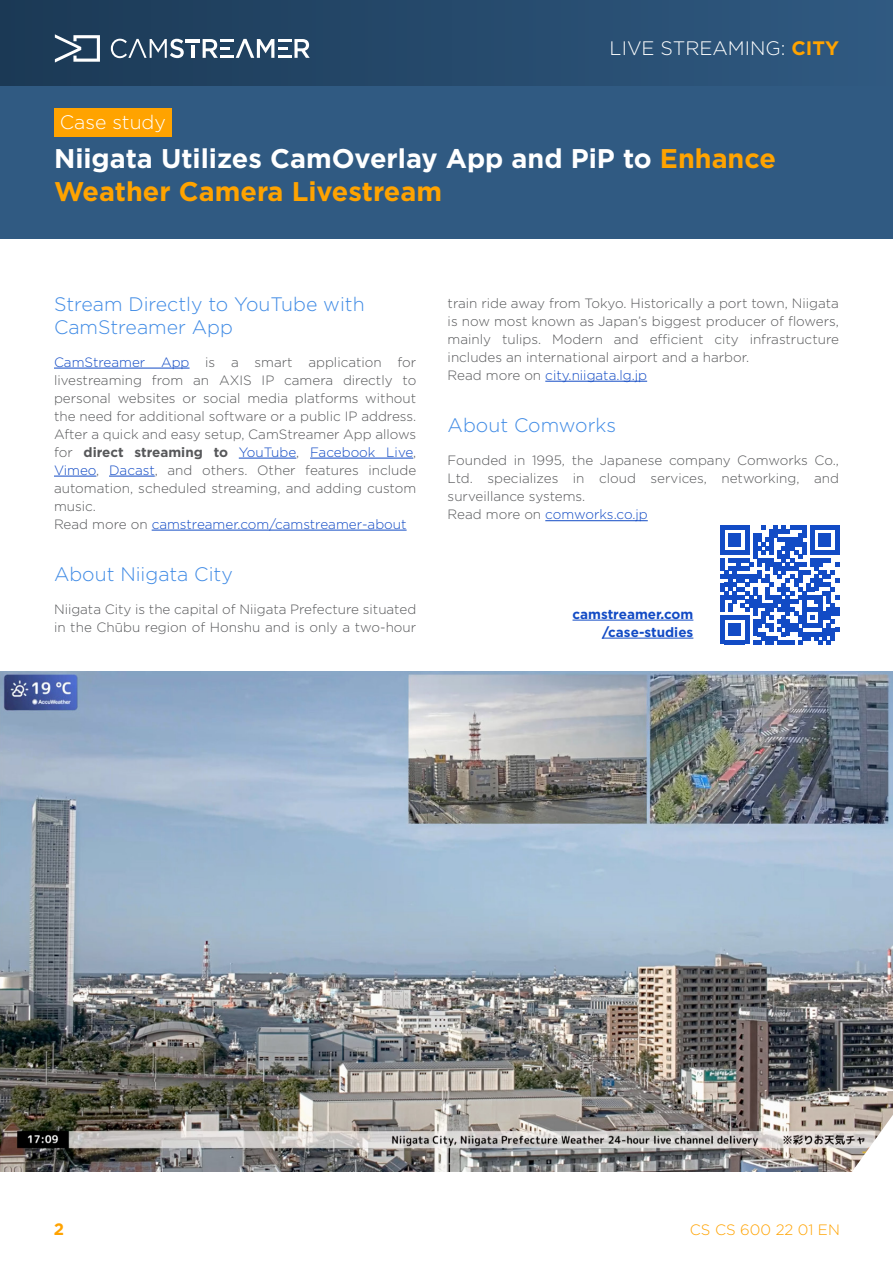
<style>
.page{position:relative;width:893px;height:1263px;background:#fff}
.page>*{position:absolute;margin:0;border:0;box-sizing:border-box;transform-origin:0 0}
.t1{font:700 27px/33px "Gotham";color:#fff}
.t2{font:300 19.5px/22.5px "Gotham";color:#408be5}
.t3{font:300 19.5px "Gotham";color:#fff}
.t4{font:700 16.5px "Gotham";color:#ffa300}
.t5{font:300 15px "Gotham";color:#ffa300}
.text{font:300 13.5px/18px "Gotham";color:#57585a;text-align:justify}
.text-2{font:300 13.5px "Gotham";color:#124bc5}
.t6{font:700 13.5px/18px "Gotham";color:#124bc5;text-align:right}
.s1{font-weight:700;color:#ffa300}
.s2{color:#ffa300}
.s3{color:#124bc5}
.s4{font-weight:700}
.s5{color:#57585a}
</style>
<div class="page">
<img style="left:0;top:672px;width:893px;height:500px">
<svg style="left:843px;top:1115px;width:50px;height:57px"></svg>
<div style="left:0;top:86px;width:893px;height:153px;background:#305a82"></div>
<div style="left:54px;top:108px;width:117px;height:28px;background:#ffa300"></div>
<div style="left:0;top:0;width:893px;height:86px;background:linear-gradient(to right,#1c3955,#305a82)"></div>
<svg style="left:55px;top:34px;width:45px;height:29px"></svg>
<svg style="left:111px;top:39px;width:73px;height:19px"></svg>
<hr style="left:185px;top:39px;width:15px;height:3px;background:#fff">
<svg style="left:191px;top:45px;width:3px;height:13px"></svg>
<svg style="left:203px;top:39px;width:107px;height:19px"></svg>
<svg style="left:720px;top:526px;width:119px;height:118px"></svg>
<hr style="left:572px;top:620px;width:121px;height:1px;background:#124bc5">
<hr style="left:602px;top:638px;width:91px;height:1px;background:#124bc5">
<hr style="left:54px;top:368px;width:136px;height:1px;background:#124bc5">
<hr style="left:239px;top:458px;width:57px;height:1px;background:#124bc5">
<hr style="left:310px;top:458px;width:103px;height:1px;background:#124bc5">
<hr style="left:54px;top:476px;width:42px;height:1px;background:#124bc5">
<hr style="left:109px;top:476px;width:46px;height:1px;background:#124bc5">
<hr style="left:152px;top:530px;width:255px;height:1px;background:#124bc5">
<hr style="left:545px;top:381px;width:102px;height:1px;background:#124bc5">
<hr style="left:545px;top:520px;width:103px;height:1px;background:#124bc5">
<h2 class="t3" style="left:610px;top:36px;width:231px">LIVE STREAMING: <span class="s1">CITY</span></h2>
<h2 class="t3" style="left:60px;top:110px;width:108px">Case study</h2>
<h1 class="t1" style="left:54px;top:142px;width:723px">Niigata Utilizes CamOverlay App and PiP to <span class="s2">Enhance<br>Weather Camera Livestream</span></h1>
<h2 class="t2" style="left:54px;top:293px;width:312px">Stream Directly to YouTube with<br>CamStreamer App</h2>
<p class="text" style="left:54px;top:353px;width:364px"><span class="s3">CamStreamer App</span> is a smart application for livestreaming from an AXIS IP camera directly to personal websites or social media platforms without the need for additional software or a public IP address.<br>After a quick and easy setup, CamStreamer App allows for <span class="s4">direct streaming to</span> <span class="s3">YouTube</span>, <span class="s3">Facebook Live</span>, <span class="s3">Vimeo</span>, <span class="s3">Dacast</span>, and others. Other features include automation, scheduled streaming, and adding custom music.</p>
<p class="text-2" style="left:54px;top:515px;width:354px"><span class="s5">Read more on</span> camstreamer.com/camstreamer-about</p>
<h2 class="t2" style="left:54px;top:563px;width:180px">About Niigata City</h2>
<p class="text" style="left:54px;top:600px;width:364px">Niigata City is the capital of Niigata Prefecture situated in the Chūbu region of Honshu and is only a two-hour</p>
<p class="text" style="left:448px;top:294px;width:393px">train ride away from Tokyo. Historically a port town, Niigata is now most known as Japan’s biggest producer of flowers, mainly tulips. Modern and efficient city infrastructure includes an international airport and a harbor.</p>
<p class="text-2" style="left:448px;top:366px;width:201px"><span class="s5">Read more on</span> city.niigata.lg.jp</p>
<h2 class="t2" style="left:448px;top:414px;width:170px">About Comworks</h2>
<p class="text" style="left:448px;top:451px;width:393px">Founded in 1995, the Japanese company Comworks Co., Ltd. specializes in cloud services, networking, and surveillance systems.</p>
<p class="text-2" style="left:448px;top:506px;width:202px"><span class="s5">Read more on</span> comworks.co.jp</p>
<p class="t6" style="left:572px;top:605px;width:122px">camstreamer.com /case-studies</p>
<p class="t4" style="left:54px;top:1218px;width:12px">2</p>
<p class="t5" style="left:690px;top:1220px;width:151px">CS CS 600 22 01 EN</p>
</div>
